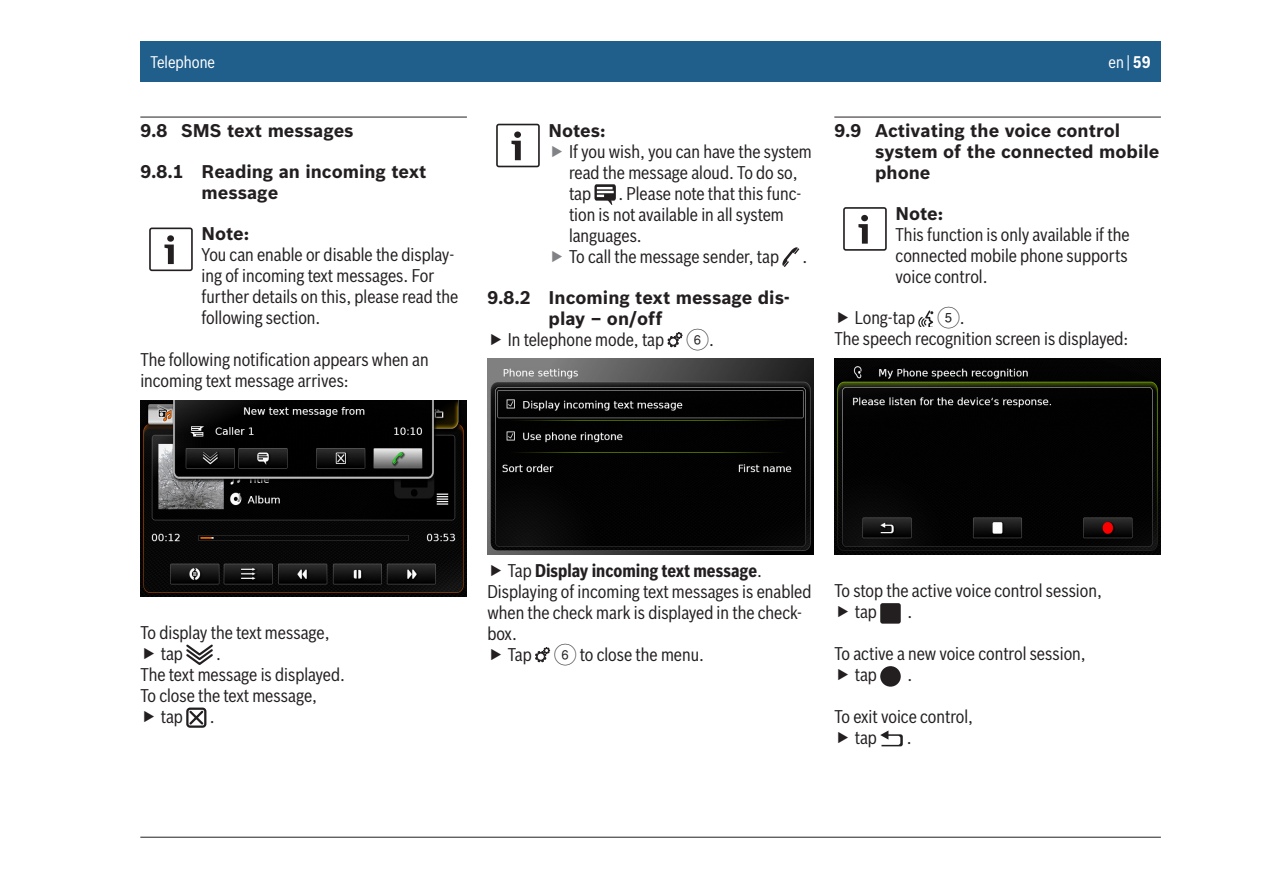
<style>
.page{position:relative;width:1263px;height:893px;background:#fff}
.page>*{position:absolute;margin:0;border:0;box-sizing:border-box;transform-origin:0 0}
.Hinweis_TextAbs{font:18px/21px "Bosch Sans Cond";color:#231f20}
.Fließtext{font:18px/21px "Bosch Sans Cond";color:#231f20}
.Hinweis_Titel{font:700 18px/21px "Bosch Sans";color:#231f20}
.t1{font:700 18px "Bosch Sans Cond";color:#231f20}
.Kolumne_rechts{font:16.5px "Bosch Sans Cond";color:#fff}
.s1{font-family:"Pos Blau Ziffern"}
.s2{font-weight:700}
.s3{font-weight:400}
</style>
<div class="page">
<div style="left:140px;top:41px;width:1021px;height:41px;background:#205e8b"></div>
<hr style="left:140px;top:837px;width:1021px;height:1px;background:#231f20">
<hr style="left:140px;top:117px;width:327px;height:1px;background:#231f20">
<svg style="left:149px;top:228px;width:44px;height:43px"></svg>
<img style="left:140px;top:400px;width:327px;height:196px">
<svg style="left:186px;top:645px;width:27px;height:20px"></svg>
<div style="left:186px;top:708px;width:20px;height:20px;border:2px solid #231f20;border-radius:3px"></div>
<svg style="left:187px;top:709px;width:18px;height:18px"></svg>
<svg style="left:496px;top:124px;width:44px;height:43px"></svg>
<svg style="left:594px;top:184px;width:22px;height:21px"></svg>
<svg style="left:782px;top:247px;width:17px;height:20px"></svg>
<svg style="left:667px;top:332px;width:15px;height:15px"></svg>
<img style="left:487px;top:358px;width:327px;height:196px">
<svg style="left:535px;top:647px;width:15px;height:15px"></svg>
<hr style="left:834px;top:117px;width:327px;height:1px;background:#231f20">
<svg style="left:843px;top:207px;width:44px;height:44px"></svg>
<svg style="left:918px;top:310px;width:15px;height:16px"></svg>
<img style="left:834px;top:359px;width:327px;height:196px">
<div style="left:880px;top:603px;width:21px;height:21px;background:#231f20;border-radius:2px"></div>
<div style="left:880px;top:666px;width:21px;height:21px;background:#231f20;border-radius:50%"></div>
<svg style="left:880px;top:730px;width:23px;height:16px"></svg>
<p class="Kolumne_rechts" style="left:151px;top:52px;width:66px">Telephone</p>
<p class="Hinweis_Titel" style="left:140px;top:120px;width:215px">9.8 SMS text messages</p>
<p class="Hinweis_Titel" style="left:202px;top:161px;width:226px;text-indent:-61px">9.8.1 Reading an incoming text message</p>
<p class="Hinweis_Titel" style="left:202px;top:223px;width:49px">Note:</p>
<p class="Hinweis_TextAbs" style="left:202px;top:244px;width:258px">You can enable or disable the display&shy;ing of incoming text messages. For further details on this, please read the following section.</p>
<p class="Fließtext" style="left:140px;top:349px;width:290px">The following notification appears when an incoming text message arrives:</p>
<p class="Hinweis_Titel" style="left:549px;top:120px;width:59px">Notes:</p>
<p class="Hinweis_TextAbs" style="left:569px;top:141px;width:244px">If you wish, you can have the system read the message aloud. To do so, tap</p>
<p class="Hinweis_TextAbs" style="left:569px;top:183px;width:234px;text-indent:49px">. Please note that this func&shy;tion is not available in all system languages.</p>
<p class="Hinweis_TextAbs" style="left:569px;top:246px;width:212px">To call the message sender, tap</p>
<p class="Hinweis_TextAbs" style="left:803px;top:246px;width:6px">.</p>
<p class="Hinweis_Titel" style="left:549px;top:287px;width:242px;text-indent:-61px">9.8.2 Incoming text message dis&shy;play – on/off</p>
<p class="Hinweis_TextAbs" style="left:508px;top:329px;width:208px">In telephone mode, tap <span class="s1">6</span>.</p>
<p class="Kolumne_rechts" style="left:1108px;top:52px;width:44px">en | <span class="s2">59</span></p>
<p class="Hinweis_Titel" style="left:875px;top:120px;width:286px;text-indent:-41px">9.9 Activating the voice control system of the connected mobile phone</p>
<p class="Hinweis_Titel" style="left:895px;top:203px;width:49px">Note:</p>
<p class="Hinweis_TextAbs" style="left:895px;top:224px;width:236px;text-align:justify">This function is only available if the connected mobile phone supports voice control.</p>
<p class="Hinweis_TextAbs" style="left:855px;top:307px;width:112px">Long-tap <span class="s1">5</span>.</p>
<p class="Fließtext" style="left:834px;top:328px;width:296px">The speech recognition screen is displayed:</p>
<p class="Fließtext" style="left:140px;top:622px;width:191px">To display the text message,</p>
<p class="Hinweis_TextAbs" style="left:161px;top:643px;width:24px">tap</p>
<p class="Hinweis_TextAbs" style="left:216px;top:643px;width:6px">.</p>
<p class="Fließtext" style="left:140px;top:664px;width:206px">The text message is displayed.</p>
<p class="Fließtext" style="left:140px;top:685px;width:178px">To close the text message,</p>
<p class="Hinweis_TextAbs" style="left:161px;top:706px;width:24px">tap</p>
<p class="Hinweis_TextAbs" style="left:210px;top:706px;width:6px">.</p>
<p class="t1" style="left:508px;top:560px;width:256px"><span class="s3">Tap</span> Display incoming text message<span class="s3">.</span></p>
<p class="Fließtext" style="left:487px;top:581px;width:326px">Displaying of incoming text messages is enabled when the check mark is displayed in the check&shy;box.</p>
<p class="Hinweis_TextAbs" style="left:508px;top:644px;width:198px">Tap <span class="s1">6</span> to close the menu.</p>
<p class="Fließtext" style="left:834px;top:580px;width:269px">To stop the active voice control session,</p>
<p class="Hinweis_TextAbs" style="left:855px;top:601px;width:24px">tap</p>
<p class="Hinweis_TextAbs" style="left:907px;top:601px;width:6px">.</p>
<p class="Fließtext" style="left:834px;top:643px;width:253px">To active a new voice control session,</p>
<p class="Hinweis_TextAbs" style="left:855px;top:664px;width:24px">tap</p>
<p class="Hinweis_TextAbs" style="left:907px;top:664px;width:6px">.</p>
<p class="Fließtext" style="left:834px;top:706px;width:140px">To exit voice control,</p>
<p class="Hinweis_TextAbs" style="left:855px;top:727px;width:24px">tap</p>
<p class="Hinweis_TextAbs" style="left:907px;top:727px;width:6px">.</p>
</div>
